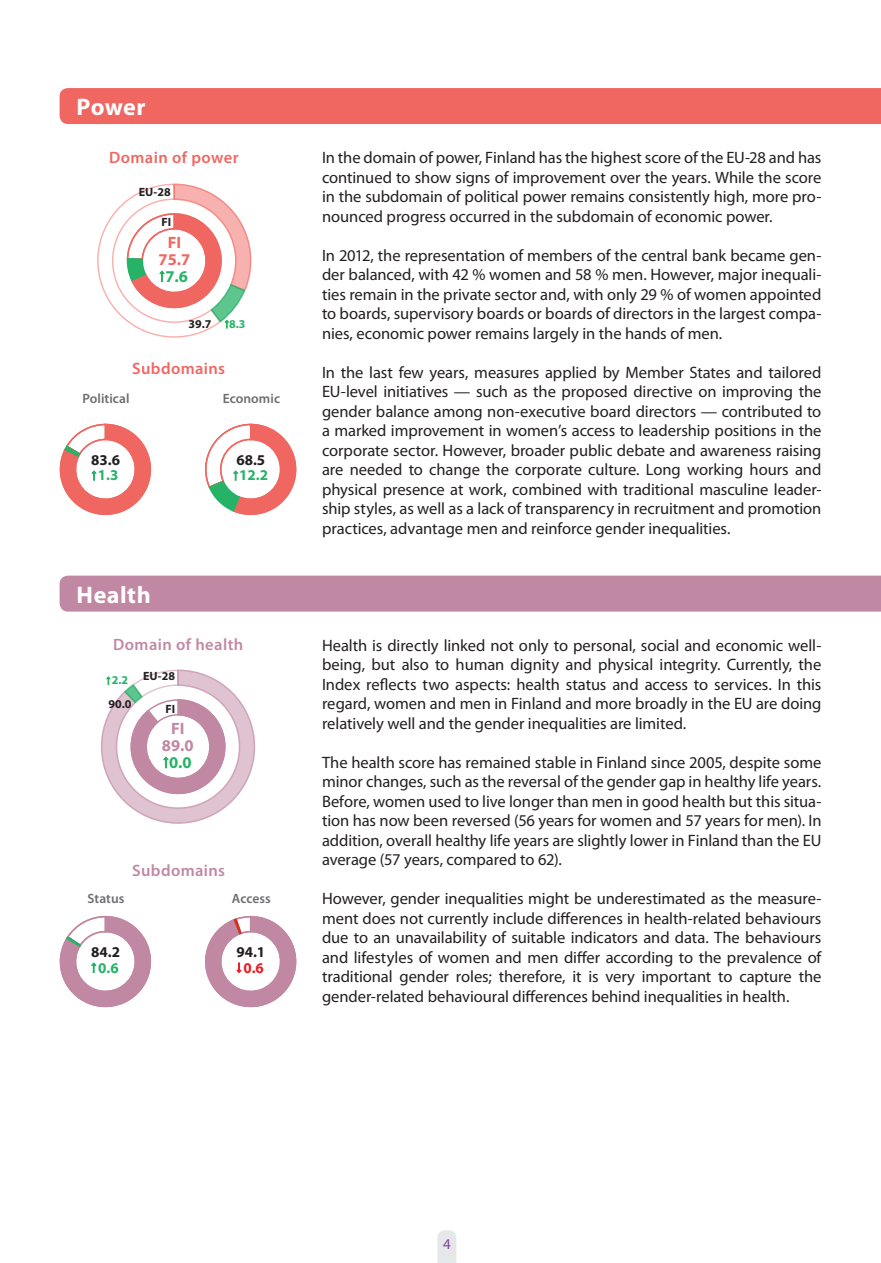
<style>
.page{position:relative;width:881px;height:1263px;background:#fff}
.page>*{position:absolute;margin:0;border:0;box-sizing:border-box;transform-origin:0 0}
.Box_title{font:700 24px "Myriad Pro";letter-spacing:.025em;color:#fff}
.Body_Text{font:16.5px/19.5px "Myriad Pro";letter-spacing:-.005em;color:#231f20;text-align:justify}
.Figure_title{font:600 16.5px "Myriad Pro";letter-spacing:.025em;color:#c188a3}
.Figure_title-2{font:600 16.5px "Myriad Pro";letter-spacing:.025em;color:#f06762}
.t1{font:700 16.5px "Myriad Pro";color:#f06762}
.t2{font:700 16.5px "Myriad Pro";color:#26b368}
.t3{font:700 16.5px "Myriad Pro";color:#c188a3}
.t4{font:700 15px/15.1px "Myriad Pro";color:#231f20;text-align:center}
.t5{font:700 15px "Myriad Pro";color:#ee1d23}
.t6{font:15px "Myriad Pro";color:#7d449a}
.Body_Text-2{font:600 13.5px "Myriad Pro";letter-spacing:.005em;color:#6c6d70}
.t7{font:700 12px "Myriad Pro";color:#231f20}
.t8{font:700 12px "Myriad Pro";color:#26b368}
.s1{color:#26b368}
</style>
<div class="page">
<svg style="left:437px;top:1230px;width:19px;height:33px"></svg>
<div style="left:60px;top:88px;width:820px;height:36px;background:#f06762"></div>
<div style="left:60px;top:576px;width:820px;height:36px;background:#c188a3"></div>
<svg style="left:97px;top:184px;width:154px;height:154px"></svg>
<svg style="left:205px;top:424px;width:91px;height:91px"></svg>
<svg style="left:60px;top:424px;width:92px;height:91px"></svg>
<svg style="left:101px;top:670px;width:154px;height:154px"></svg>
<svg style="left:60px;top:916px;width:92px;height:91px"></svg>
<svg style="left:205px;top:916px;width:91px;height:91px"></svg>
<p class="Box_title" style="left:77px;top:91px;width:70px">Power</p>
<p class="Figure_title-2" style="left:109px;top:148px;width:131px">Domain of power</p>
<p class="t7" style="left:139px;top:184px;width:33px">EU-28</p>
<p class="t7" style="left:161px;top:214px;width:11px">FI</p>
<p class="t1" style="left:158px;top:249px;width:33px">75.7</p>
<p class="t1" style="left:168px;top:232px;width:15px">FI</p>
<p class="t2" style="left:165px;top:265px;width:24px">7.6</p>
<p class="t7" style="left:188px;top:316px;width:25px">39.7</p>
<p class="t8" style="left:229px;top:316px;width:18px">8.3</p>
<p class="Figure_title-2" style="left:132px;top:359px;width:94px">Subdomains</p>
<p class="Body_Text-2" style="left:82px;top:391px;width:49px">Political</p>
<p class="t4" style="left:91px;top:452px;width:30px">83.6<br><span class="s1">1.3</span></p>
<p class="Box_title" style="left:77px;top:579px;width:76px">Health</p>
<p class="Body_Text-2" style="left:222px;top:391px;width:59px">Economic</p>
<p class="t4" style="left:236px;top:452px;width:33px;text-align:left">68.5<br><span class="s1">12.2</span></p>
<p class="Figure_title" style="left:113px;top:635px;width:132px">Domain of health</p>
<p class="t7" style="left:112px;top:668px;width:65px"><span class="s1">2.2</span> EU-28</p>
<p class="t7" style="left:108px;top:696px;width:25px">90.0</p>
<p class="t7" style="left:165px;top:701px;width:11px">FI</p>
<p class="t3" style="left:162px;top:735px;width:33px">89.0</p>
<p class="t3" style="left:171px;top:718px;width:15px">FI</p>
<p class="t2" style="left:169px;top:751px;width:24px">0.0</p>
<p class="Body_Text-2" style="left:87px;top:890px;width:38px">Status</p>
<p class="Figure_title" style="left:132px;top:861px;width:94px">Subdomains</p>
<p class="Body_Text-2" style="left:232px;top:890px;width:40px">Access</p>
<p class="t4" style="left:91px;top:944px;width:30px">84.2<br><span class="s1">0.6</span></p>
<p class="t4" style="left:236px;top:944px;width:30px">94.1</p>
<p class="t5" style="left:243px;top:958px;width:22px">0.6</p>
<p class="Body_Text" style="left:322px;top:147px;width:500px">In the domain of power, Finland has the highest score of the EU-28 and has continued to show signs of improvement over the years. While the score in the subdomain of political power remains consistently high, more pro&shy;nounced progress occurred in the subdomain of economic power.</p>
<p class="Body_Text" style="left:322px;top:245px;width:500px">In 2012, the representation of members of the central bank became gen&shy;der balanced, with 42 % women and 58 % men. However, major inequali&shy;ties remain in the private sector and, with only 29 % of women appointed to boards, supervisory boards or boards of directors in the largest compa&shy;nies, economic power remains largely in the hands of men.</p>
<p class="Body_Text" style="left:322px;top:362px;width:500px">In the last few years, measures applied by Member States and tailored EU-level initiatives — such as the proposed directive on improving the gender balance among non‑executive board directors — contributed to a marked improvement in women’s access to leadership positions in the corporate sector. However, broader public debate and awareness raising are needed to change the corporate culture. Long working hours and physical presence at work, combined with traditional masculine leader&shy;ship styles, as well as a lack of transparency in recruitment and promotion practices, advantage men and reinforce gender inequalities.</p>
<p class="Body_Text" style="left:322px;top:635px;width:500px">Health is directly linked not only to personal, social and economic well‑ being, but also to human dignity and physical integrity. Currently, the Index reflects two aspects: health status and access to services. In this regard, women and men in Finland and more broadly in the EU are doing relatively well and the gender inequalities are limited.</p>
<p class="Body_Text" style="left:322px;top:752px;width:500px">The health score has remained stable in Finland since 2005, despite some minor changes, such as the reversal of the gender gap in healthy life years.<br>Before, women used to live longer than men in good health but this situa&shy;tion has now been reversed (56 years for women and 57 years for men). In addition, overall healthy life years are slightly lower in Finland than the EU average (57 years, compared to 62).</p>
<p class="Body_Text" style="left:322px;top:889px;width:500px">However, gender inequalities might be underestimated as the measure&shy;ment does not currently include differences in health‑related behaviours due to an unavailability of suitable indicators and data. The behaviours and lifestyles of women and men differ according to the prevalence of traditional gender roles; therefore, it is very important to capture the gender‑related behavioural differences behind inequalities in health.</p>
<p class="t6" style="left:443px;top:1234px;width:9px">4</p>
</div>
